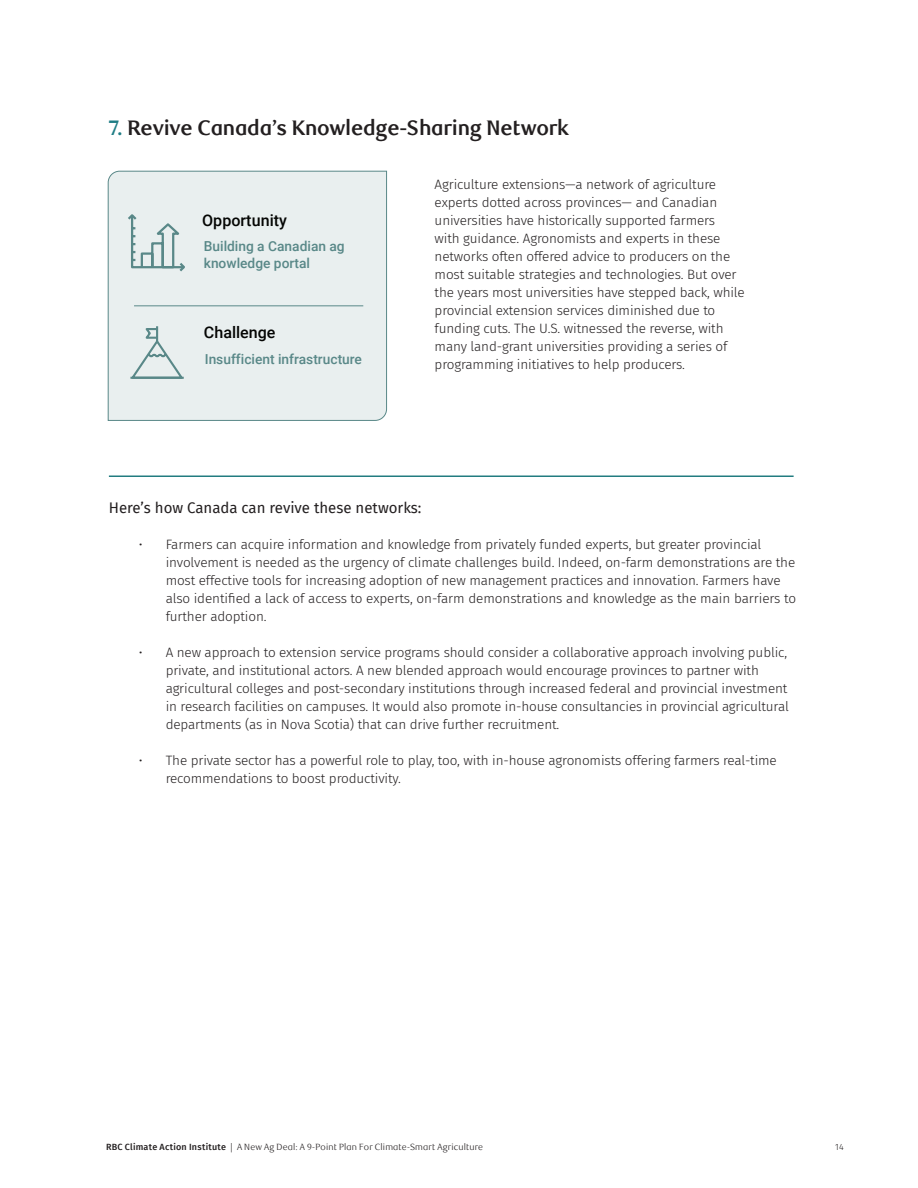
<style>
.page{position:relative;width:918px;height:1188px;background:#fff}
.page>*{position:absolute;margin:0;border:0;box-sizing:border-box;transform-origin:0 0}
.t1{font:700 21px "RBC Display";letter-spacing:-.01em;color:#231f20}
.t2{font:500 16.05px "Roboto";color:#040503}
.t3{font:15px "Fira Sans";color:#231f20}
.t4{font:500 13.8px/16.5px "Roboto";color:#598888}
.t5{font:300 13.5px/18px "Fira Sans";letter-spacing:-.01em;color:#231f20}
.t6{font:300 9px "RBC Display";letter-spacing:.02em;color:#231f20}
.t7{font:300 9px "Fira Sans";color:#231f20}
.s1{color:#1f7d85}
.s2{font-family:"Fira Sans";font-weight:500}
</style>
<div class="page">
<div style="left:108px;top:171px;width:279px;height:250px;background:#e9efef"></div>
<svg style="left:126px;top:212px;width:61px;height:61px"></svg>
<svg style="left:129px;top:324px;width:56px;height:57px"></svg>
<hr style="left:132px;top:377px;width:51px;height:2px;background:#598888">
<hr style="left:134px;top:305px;width:229px;height:1px;background:#598888">
<hr style="left:109px;top:476px;width:685px;height:1px;background:#227c80">
<h1 class="t1" style="left:109px;top:115px;width:462px"><span class="s1">7.</span> Revive Canada’s Knowledge-Sharing Network</h1>
<p class="t5" style="left:435px;top:175px;width:312px">Agriculture extensions—a network of agriculture experts dotted across provinces— and Canadian universities have historically supported farmers<br>with guidance. Agronomists and experts in these networks often offered advice to producers on the most suitable strategies and technologies. But over the years most universities have stepped back, while provincial extension services diminished due to funding cuts. The U.S. witnessed the reverse, with many land-grant universities providing a series of programming initiatives to help producers.</p>
<p class="t2" style="left:202px;top:209px;width:86px">Opportunity</p>
<p class="t4" style="left:204px;top:238px;width:142px">Building a Canadian ag knowledge portal</p>
<p class="t2" style="left:204px;top:321px;width:73px">Challenge</p>
<p class="t4" style="left:205px;top:350px;width:159px">Insufficient infrastructure</p>
<p class="t3" style="left:109px;top:496px;width:314px">Here’s how Canada can revive these networks:</p>
<p class="t5" style="left:166px;top:535px;width:632px;text-indent:-27px">• Farmers can acquire information and knowledge from privately funded experts, but greater provincial involvement is needed as the urgency of climate challenges build. Indeed, on-farm demonstrations are the most effective tools for increasing adoption of new management practices and innovation. Farmers have also identified a lack of access to experts, on-farm demonstrations and knowledge as the main barriers to further adoption.</p>
<p class="t5" style="left:166px;top:643px;width:625px;text-indent:-27px">• A new approach to extension service programs should consider a collaborative approach involving public, private, and institutional actors. A new blended approach would encourage provinces to partner with agricultural colleges and post-secondary institutions through increased federal and provincial investment in research facilities on campuses. It would also promote in-house consultancies in provincial agricultural departments (as in Nova Scotia) that can drive further recruitment.</p>
<p class="t5" style="left:166px;top:751px;width:613px;text-indent:-27px">• The private sector has a powerful role to play, too, with in-house agronomists offering farmers real-time recommendations to boost productivity.</p>
<p class="t6" style="left:106px;top:1141px;width:379px"><span class="s2">RBC Climate Action Institute</span> | A New Ag Deal: A 9-Point Plan For Climate-Smart Agriculture</p>
<p class="t7" style="left:835px;top:1140px;width:10px">14</p>
</div>
